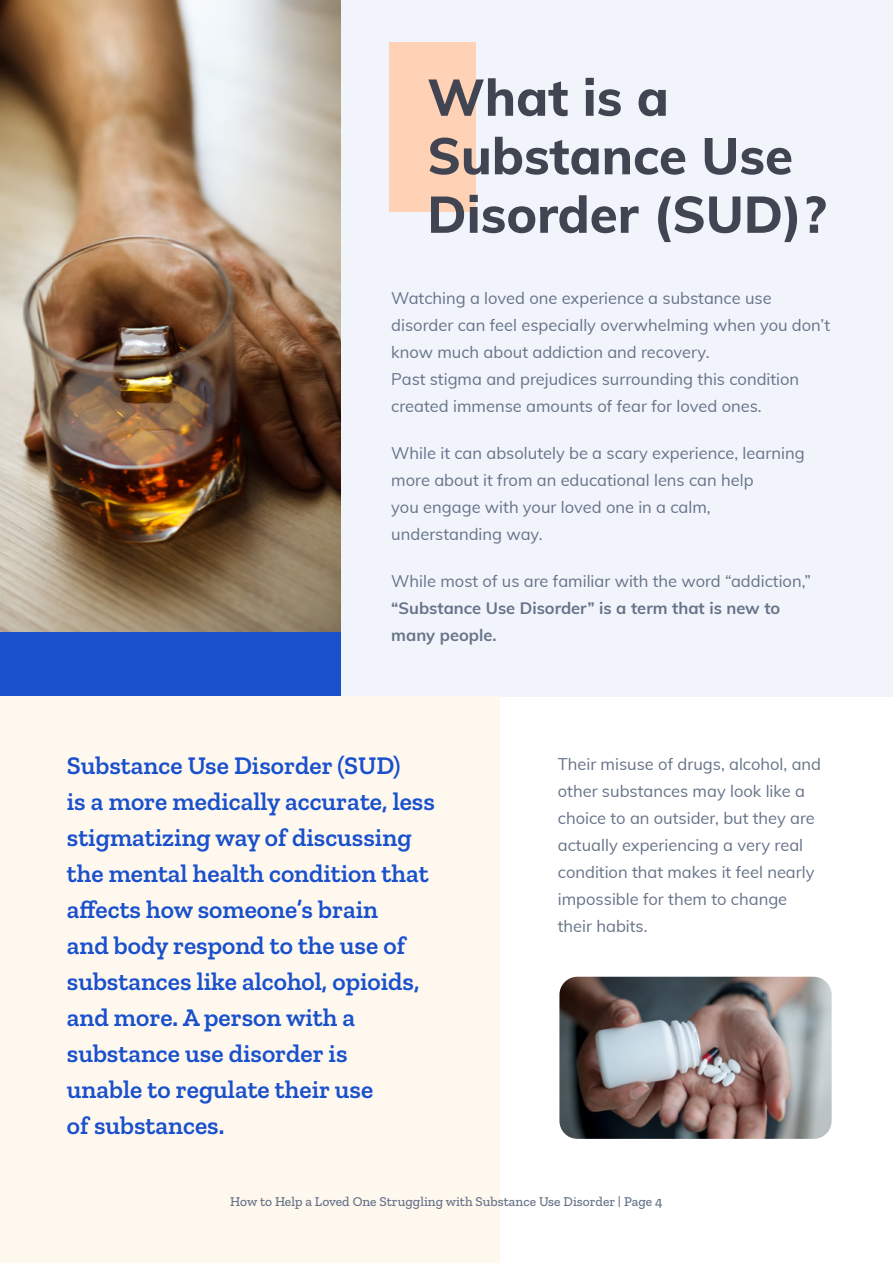
<style>
.page{position:relative;width:893px;height:1263px;background:#fff}
.page>*{position:absolute;margin:0;border:0;box-sizing:border-box;transform-origin:0 0}
.t1{font:800 51px/58.5px "Mulish";color:#404551}
.t2{font:600 25.5px/36px "Zilla Slab";color:#1950cc}
.t3{font:16.5px/27px "Mulish";color:#667388}
.t4{font:700 16.5px/27px "Mulish";color:#667388}
.t5{font:500 13.5px "Zilla Slab";color:#667388}
</style>
<div class="page">
<div style="left:12px;top:0;width:880px;height:696px;background:#f1f4fb"></div>
<div style="left:0;top:631px;width:341px;height:65px;background:#1950cc"></div>
<div style="left:0;top:696px;width:499px;height:567px;background:#fff8ef"></div>
<img style="left:0;top:0;width:341px;height:631px">
<img style="left:559px;top:977px;width:273px;height:162px">
<div style="left:389px;top:43px;width:87px;height:169px;background:#ffd2b6"></div>
<h1 class="t1" style="left:427px;top:66px;width:400px">What is a<br>Substance Use<br>Disorder (SUD)?</h1>
<p class="t3" style="left:391px;top:283px;width:440px">Watching a loved one experience a substance use disorder can feel especially overwhelming when you don’t know much about addiction and recovery.<br>Past stigma and prejudices surrounding this condition created immense amounts of fear for loved ones.</p>
<p class="t3" style="left:391px;top:439px;width:415px">While it can absolutely be a scary experience, learning more about it from an educational lens can help<br>you engage with your loved one in a calm, understanding way.</p>
<p class="t3" style="left:391px;top:567px;width:421px">While most of us are familiar with the word “addiction,”</p>
<p class="t4" style="left:391px;top:594px;width:391px">“Substance Use Disorder” is a term that is new to many people.</p>
<p class="t2" style="left:67px;top:747px;width:370px">Substance Use Disorder (SUD)<br>is a more medically accurate, less stigmatizing way of discussing the mental health condition that affects how someone’s brain<br>and body respond to the use of substances like alcohol, opioids, and more. A person with a substance use disorder is<br>unable to regulate their use<br>of substances.</p>
<p class="t3" style="left:558px;top:750px;width:265px">Their misuse of drugs, alcohol, and other substances may look like a choice to an outsider, but they are actually experiencing a very real condition that makes it feel nearly impossible for them to change their habits.</p>
<p class="t5" style="left:230px;top:1194px;width:434px">How to Help a Loved One Struggling with Substance Use Disorder | Page 4</p>
</div>
